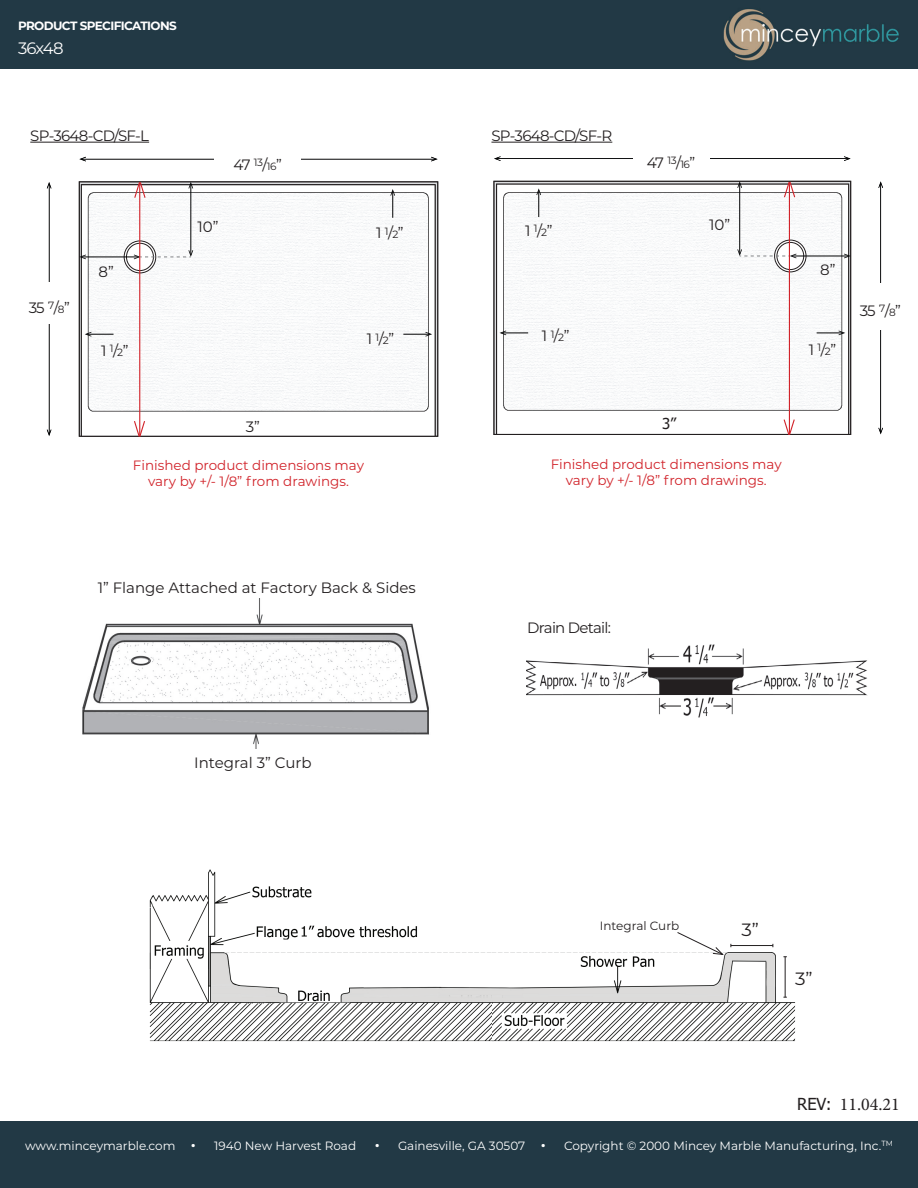
<style>
.page{position:relative;width:918px;height:1188px;background:#fff}
.page>*{position:absolute;margin:0;border:0;box-sizing:border-box;transform-origin:0 0}
.t1{font:18px "Minion Pro";color:#231f20}
.t2{font:17.85px "Montserrat";color:#231f20;scale:1.05 1}
.t3{font:16.5px "Montserrat";letter-spacing:-.06em;color:#fff}
.t4{font:15px "Montserrat";letter-spacing:-.01em;color:#231f20}
.t5{font:15px "Montserrat";letter-spacing:-.05em;color:#231f20}
.t6{font:15px "Tahoma";color:#231f20}
.t7{font:13.5px/16.2px "Montserrat";color:#d1232a;text-align:center}
.t8{font:12px "Montserrat";color:#fff}
.t9{font:700 12px "Montserrat";letter-spacing:-.05em;color:#fff}
.t10{font:12px "Montserrat";color:#231f20}
.s1{font-size:10.5px}
.s2{font-family:"Tahoma";font-size:16.5px}
</style>
<div class="page">
<div style="left:0;top:0;width:918px;height:68px;background:#223945"></div>
<div style="left:0;top:1121px;width:918px;height:67px;background:#223945"></div>
<img style="left:82px;top:598px;width:347px;height:151px">
<img style="left:526px;top:644px;width:342px;height:74px">
<img style="left:491px;top:141px;width:392px;height:294px">
<img style="left:501px;top:158px;width:343px;height:1px">
<svg style="left:844px;top:156px;width:7px;height:5px"></svg>
<svg style="left:494px;top:156px;width:7px;height:5px"></svg>
<img style="left:880px;top:188px;width:1px;height:240px">
<svg style="left:878px;top:181px;width:5px;height:7px"></svg>
<svg style="left:878px;top:428px;width:5px;height:6px"></svg>
<img style="left:493px;top:181px;width:358px;height:254px">
<img style="left:496px;top:184px;width:353px;height:251px">
<svg style="left:775px;top:240px;width:31px;height:32px"></svg>
<div style="left:774px;top:240px;width:32px;height:32px;border:1px solid #231f20;border-radius:50%"></div>
<svg style="left:777px;top:242px;width:27px;height:28px"></svg>
<div style="left:777px;top:242px;width:27px;height:28px;border:1px solid #231f20;border-radius:50%"></div>
<hr style="left:739px;top:183px;width:1px;height:71px;background:#010203">
<svg style="left:737px;top:181px;width:5px;height:7px"></svg>
<hr style="left:792px;top:256px;width:57px;height:1px;background:#010203">
<svg style="left:844px;top:254px;width:7px;height:4px"></svg>
<svg style="left:737px;top:249px;width:59px;height:9px"></svg>
<svg style="left:536px;top:188px;width:5px;height:29px"></svg>
<svg style="left:500px;top:331px;width:28px;height:4px"></svg>
<svg style="left:817px;top:331px;width:28px;height:4px"></svg>
<img style="left:35px;top:141px;width:404px;height:296px">
<img style="left:86px;top:159px;width:345px;height:1px">
<svg style="left:79px;top:157px;width:7px;height:4px"></svg>
<svg style="left:431px;top:157px;width:7px;height:4px"></svg>
<img style="left:49px;top:189px;width:1px;height:240px">
<svg style="left:47px;top:182px;width:5px;height:7px"></svg>
<svg style="left:47px;top:429px;width:5px;height:7px"></svg>
<img style="left:79px;top:181px;width:359px;height:256px">
<img style="left:81px;top:184px;width:355px;height:253px">
<svg style="left:124px;top:241px;width:32px;height:32px"></svg>
<div style="left:124px;top:241px;width:32px;height:32px;border:1px solid #231f20;border-radius:50%"></div>
<svg style="left:126px;top:243px;width:27px;height:28px"></svg>
<div style="left:126px;top:243px;width:28px;height:28px;border:1px solid #231f20;border-radius:50%"></div>
<hr style="left:190px;top:184px;width:1px;height:71px;background:#010203">
<svg style="left:188px;top:182px;width:5px;height:7px"></svg>
<hr style="left:81px;top:257px;width:57px;height:1px;background:#010203">
<svg style="left:79px;top:255px;width:7px;height:4px"></svg>
<svg style="left:134px;top:250px;width:59px;height:9px"></svg>
<svg style="left:390px;top:189px;width:5px;height:29px"></svg>
<svg style="left:403px;top:332px;width:29px;height:5px"></svg>
<svg style="left:85px;top:332px;width:29px;height:5px"></svg>
<hr style="left:30px;top:142px;width:119px;height:1px;background:#231f20">
<hr style="left:491px;top:142px;width:121px;height:1px;background:#231f20">
<hr style="left:139px;top:182px;width:1px;height:254px;background:#d1232a">
<svg style="left:133px;top:181px;width:13px;height:18px"></svg>
<svg style="left:133px;top:420px;width:13px;height:17px"></svg>
<div style="left:214px;top:152px;width:87px;height:26px;background:#fff"></div>
<div style="left:29px;top:282px;width:41px;height:42px;background:#fff"></div>
<div style="left:853px;top:284px;width:55px;height:46px;background:#fff"></div>
<div style="left:633px;top:150px;width:76px;height:20px;background:#fff"></div>
<hr style="left:789px;top:182px;width:1px;height:252px;background:#d1232a">
<svg style="left:783px;top:181px;width:13px;height:18px"></svg>
<svg style="left:783px;top:418px;width:13px;height:17px"></svg>
<img style="left:149px;top:869px;width:646px;height:172px">
<hr style="left:731px;top:945px;width:42px;height:1px;background:#231f20">
<hr style="left:785px;top:957px;width:1px;height:40px;background:#231f20">
<svg style="left:677px;top:931px;width:48px;height:24px"></svg>
<p class="t9" style="left:18px;top:18px;width:160px">PRODUCT SPECIFICATIONS</p>
<p class="t3" style="left:18px;top:41px;width:47px">36x48</p>
<p class="t5" style="left:30px;top:129px;width:120px">SP-3648-CD/SF-L</p>
<p class="t5" style="left:491px;top:129px;width:122px">SP-3648-CD/SF-R</p>
<p class="t4" style="left:233px;top:158px;width:50px">47 <sup>13</sup>/<span class="s1">16</span>”</p>
<p class="t4" style="left:29px;top:301px;width:43px">35 <sup>7</sup>/<span class="s1">8</span>”</p>
<p class="t4" style="left:99px;top:265px;width:17px">8”</p>
<p class="t4" style="left:101px;top:345px;width:29px">1 <sup>1</sup>/<span class="s1">2</span>”</p>
<p class="t4" style="left:197px;top:220px;width:23px">10”</p>
<p class="t4" style="left:246px;top:420px;width:16px">3”</p>
<p class="t4" style="left:376px;top:227px;width:29px">1 <sup>1</sup>/<span class="s1">2</span>”</p>
<p class="t4" style="left:367px;top:333px;width:29px">1 <sup>1</sup>/<span class="s1">2</span>”</p>
<p class="t4" style="left:525px;top:224px;width:29px">1 <sup>1</sup>/<span class="s1">2</span>”</p>
<p class="t4" style="left:542px;top:330px;width:29px">1 <sup>1</sup>/<span class="s1">2</span>”</p>
<p class="t4" style="left:647px;top:156px;width:50px">47 <sup>13</sup>/<span class="s1">16</span>”</p>
<p class="t4" style="left:709px;top:218px;width:23px">10”</p>
<p class="t6" style="left:662px;top:414px;width:16px">3”</p>
<p class="t7" style="left:133px;top:458px;width:233px">Finished product dimensions may vary by +/- 1/8” from drawings.</p>
<p class="t7" style="left:551px;top:457px;width:233px">Finished product dimensions may vary by +/- 1/8” from drawings.</p>
<p class="t4" style="left:820px;top:264px;width:17px">8”</p>
<p class="t4" style="left:809px;top:343px;width:29px">1 <sup>1</sup>/<span class="s1">2</span>”</p>
<p class="t4" style="left:860px;top:304px;width:43px">35 <sup>7</sup>/<span class="s1">8</span>”</p>
<p class="t4" style="left:98px;top:582px;width:320px">1” Flange Attached at Factory Back &amp; Sides</p>
<p class="t5" style="left:527px;top:621px;width:85px">Drain Detail:</p>
<p class="t4" style="left:194px;top:757px;width:119px">Integral 3” Curb</p>
<p class="t10" style="left:600px;top:921px;width:81px">Integral Curb</p>
<p class="t2" style="left:741px;top:922px;width:18px">3”</p>
<p class="t2" style="left:795px;top:971px;width:18px">3”</p>
<p class="t1" style="left:797px;top:1094px;width:104px"><span class="s2">REV:</span> 11.04.21</p>
<p class="t8" style="left:25px;top:1141px;width:869px">www.minceymarble.com <sup>.</sup> 1940 New Harvest Road <sup>.</sup> Gainesville, GA 30507 <sup>.</sup> Copyright © 2000 Mincey Marble Manufacturing, Inc.<sup>TM</sup></p>
</div>
